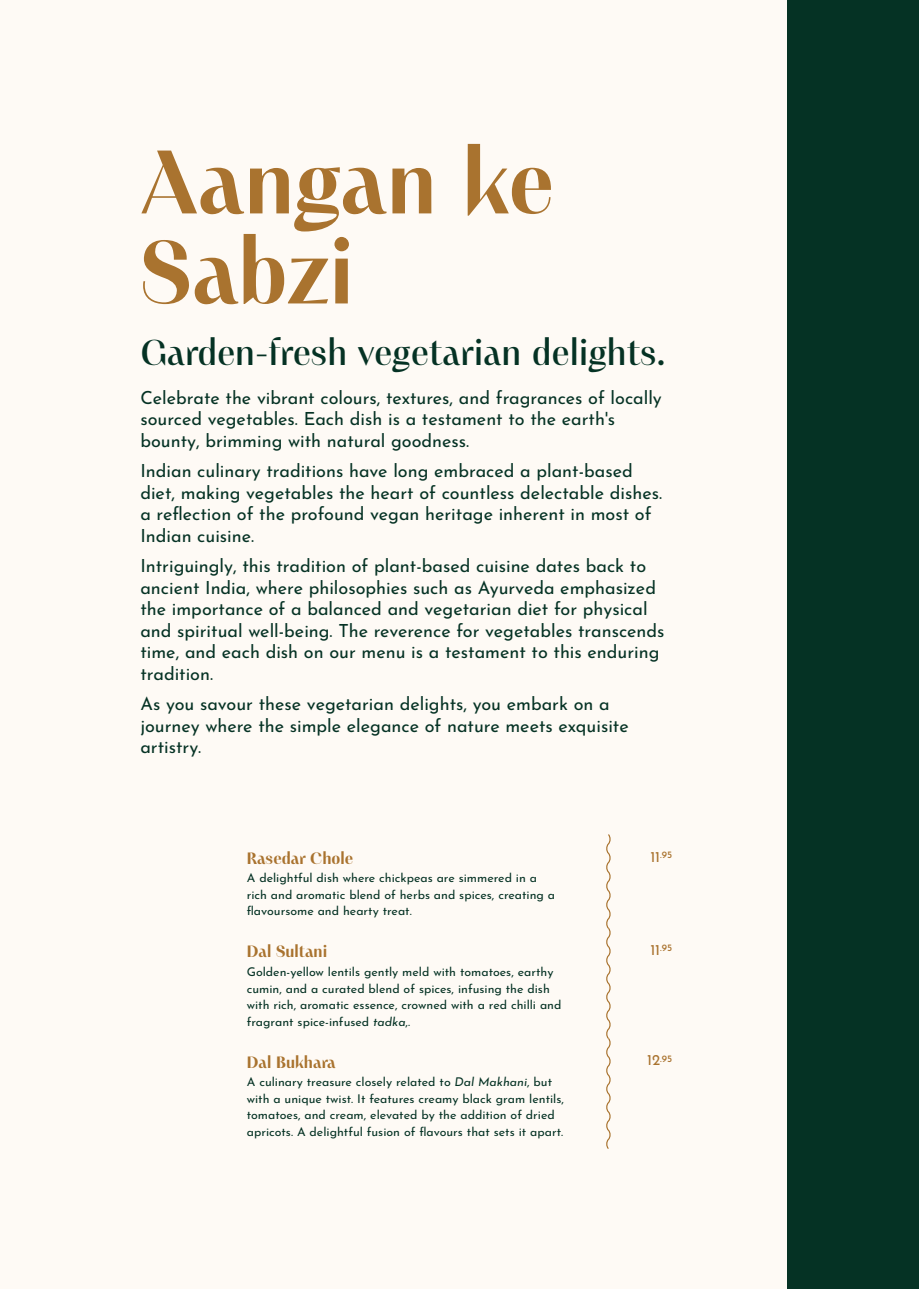
<style>
.page{position:relative;width:919px;height:1289px;background:#fff}
.page>*{position:absolute;margin:0;border:0;box-sizing:border-box;transform-origin:0 0}
.Section_Head{font:700 90px/90px "PF Marlet Display";color:#a9732f}
.Section_Descrip_1{font:500 36px "PF Marlet Display";color:#053224}
.Section_Descrip{font:18px/21.6px "Josefin Sans";color:#053224}
.Dish_Title{font:700 16.5px "PF Marlet Display";color:#a9732f}
.Dish_Descrip{font:12px/16.5px "Josefin Sans";color:#053224}
.Price{font:500 9.75px "Josefin Sans";color:#a9732f}
.s1{font-style:italic}
.s2{font-weight:400;font-size:15px}
</style>
<div class="page">
<div style="left:0;top:0;width:918px;height:1288px;background:#fefaf5"></div>
<svg style="left:606px;top:834px;width:5px;height:315px"></svg>
<div style="left:787px;top:0;width:119px;height:1288px;background:#053224"></div>
<div style="left:893px;top:0;width:25px;height:1288px;background:#053224"></div>
<p class="Section_Head" style="left:140px;top:140px;width:415px">Aangan ke<br>Sabzi</p>
<p class="Section_Descrip_1" style="left:140px;top:329px;width:527px">Garden-fresh vegetarian delights.</p>
<p class="Section_Descrip" style="left:140px;top:384px;width:523px">Celebrate the vibrant colours, textures, and fragrances of locally sourced vegetables. Each dish is a testament to the earth's bounty, brimming with natural goodness.</p>
<p class="Section_Descrip" style="left:140px;top:457px;width:523px">Indian culinary traditions have long embraced a plant-based diet, making vegetables the heart of countless delectable dishes. a reflection of the profound vegan heritage inherent in most of Indian cuisine.</p>
<p class="Section_Descrip" style="left:140px;top:552px;width:525px">Intriguingly, this tradition of plant-based cuisine dates back to ancient India, where philosophies such as Ayurveda emphasized the importance of a balanced and vegetarian diet for physical and spiritual well-being. The reverence for vegetables transcends time, and each dish on our menu is a testament to this enduring tradition.</p>
<p class="Section_Descrip" style="left:140px;top:690px;width:490px">As you savour these vegetarian delights, you embark on a journey where the simple elegance of nature meets exquisite artistry.</p>
<p class="Dish_Title" style="left:247px;top:847px;width:108px">Rasedar Chole</p>
<p class="Dish_Descrip" style="left:247px;top:868px;width:310px">A delightful dish where chickpeas are simmered in a rich and aromatic blend of herbs and spices, creating a flavoursome and hearty treat.</p>
<p class="Dish_Title" style="left:247px;top:941px;width:82px">Dal Sultani</p>
<p class="Dish_Descrip" style="left:247px;top:962px;width:316px">Golden-yellow lentils gently meld with tomatoes, earthy cumin, and a curated blend of spices, infusing the dish with rich, aromatic essence, crowned with a red chilli and fragrant spice-infused <span class="s1">tadka</span>,.</p>
<p class="Dish_Title" style="left:247px;top:1051px;width:90px">Dal Bukhara</p>
<p class="Dish_Descrip" style="left:247px;top:1072px;width:318px">A culinary treasure closely related to <span class="s1">Dal Makhani</span>, but with a unique twist. It features creamy black gram lentils, tomatoes, and cream, elevated by the addition of dried apricots. A delightful fusion of flavours that sets it apart.</p>
<p class="Price" style="left:650px;top:846px;width:23px"><span class="s2">11</span>.95</p>
<p class="Price" style="left:650px;top:939px;width:23px"><span class="s2">11</span>.95</p>
<p class="Price" style="left:647px;top:1049px;width:27px"><span class="s2">12</span>.95</p>
</div>
